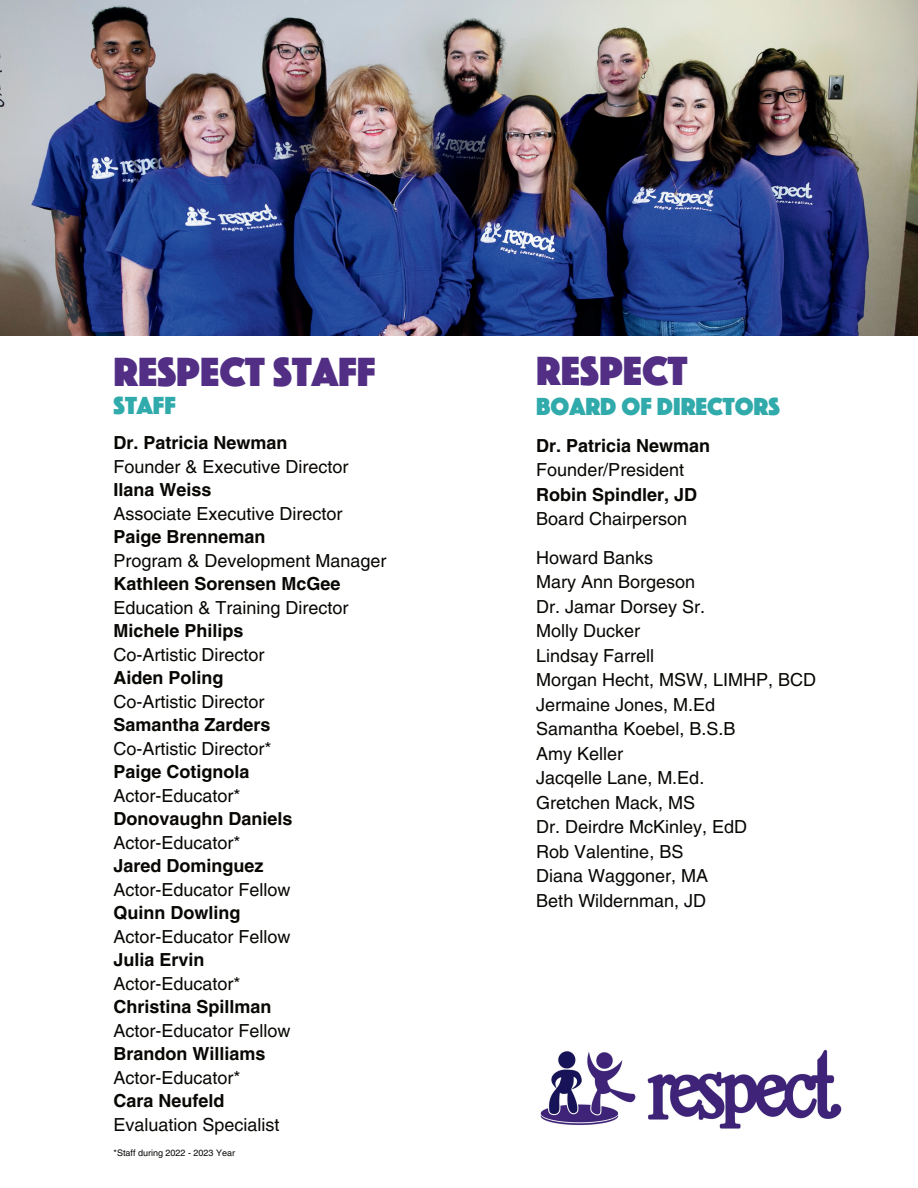
<style>
.page{position:relative;width:918px;height:1188px;background:#fff}
.page>*{position:absolute;margin:0;border:0;box-sizing:border-box;transform-origin:0 0}
.t1{font:42px "Phosphate Pro Solid";color:#522f84}
.t2{font:25.5px "Phosphate Pro Solid";color:#31aaab}
.t3{font:18px/24.5px "Helvetica LT Pro";color:#080704}
.t4{font:700 18px "Helvetica LT Pro";color:#080704}
.t5{font:9px "Helvetica LT Pro";color:#080704}
</style>
<div class="page">
<img style="left:0;top:0;width:918px;height:335px">
<img style="left:540px;top:1050px;width:302px;height:79px">
<h1 class="t1" style="left:114px;top:342px;width:264px">RESPECT STAFF</h1>
<h2 class="t2" style="left:114px;top:387px;width:64px">STAFF</h2>
<p class="t4" style="left:114px;top:432px;width:175px">Dr. Patricia Newman</p>
<p class="t3" style="left:114px;top:454px;width:236px">Founder &amp; Executive Director</p>
<p class="t4" style="left:114px;top:479px;width:100px">Ilana Weiss</p>
<p class="t3" style="left:114px;top:501px;width:230px">Associate Executive Director</p>
<p class="t4" style="left:114px;top:526px;width:153px">Paige Brenneman</p>
<p class="t3" style="left:114px;top:548px;width:274px">Program &amp; Development Manager</p>
<p class="t4" style="left:114px;top:573px;width:228px">Kathleen Sorensen McGee</p>
<p class="t3" style="left:114px;top:595px;width:236px">Education &amp; Training Director</p>
<p class="t4" style="left:114px;top:620px;width:132px">Michele Philips</p>
<p class="t3" style="left:114px;top:642px;width:152px">Co-Artistic Director</p>
<p class="t4" style="left:114px;top:667px;width:111px">Aiden Poling</p>
<p class="t3" style="left:114px;top:689px;width:152px">Co-Artistic Director</p>
<p class="t4" style="left:114px;top:714px;width:158px">Samantha Zarders</p>
<p class="t3" style="left:114px;top:736px;width:159px">Co-Artistic Director*</p>
<p class="t4" style="left:114px;top:761px;width:137px">Paige Cotignola</p>
<p class="t3" style="left:114px;top:783px;width:128px">Actor-Educator*</p>
<p class="t4" style="left:114px;top:808px;width:180px">Donovaughn Daniels</p>
<p class="t3" style="left:114px;top:830px;width:128px">Actor-Educator*</p>
<p class="t4" style="left:114px;top:855px;width:151px">Jared Dominguez</p>
<p class="t3" style="left:114px;top:877px;width:178px">Actor-Educator Fellow</p>
<p class="t4" style="left:114px;top:902px;width:128px">Quinn Dowling</p>
<p class="t3" style="left:114px;top:924px;width:178px">Actor-Educator Fellow</p>
<p class="t4" style="left:114px;top:949px;width:93px">Julia Ervin</p>
<p class="t3" style="left:114px;top:971px;width:128px">Actor-Educator*</p>
<p class="t4" style="left:114px;top:996px;width:159px">Christina Spillman</p>
<p class="t3" style="left:114px;top:1018px;width:178px">Actor-Educator Fellow</p>
<p class="t4" style="left:114px;top:1043px;width:153px">Brandon Williams</p>
<p class="t3" style="left:114px;top:1065px;width:128px">Actor-Educator*</p>
<p class="t4" style="left:114px;top:1090px;width:112px">Cara Neufeld</p>
<p class="t3" style="left:114px;top:1112px;width:168px">Evaluation Specialist</p>
<p class="t5" style="left:114px;top:1147px;width:123px">*Staff during 2022 - 2023 Year</p>
<h1 class="t1" style="left:536px;top:341px;width:153px">RESPECT</h1>
<h2 class="t2" style="left:536px;top:388px;width:245px">BOARD OF DIRECTORS</h2>
<p class="t4" style="left:536px;top:434px;width:175px">Dr. Patricia Newman</p>
<p class="t3" style="left:536px;top:457px;width:150px">Founder/President</p>
<p class="t4" style="left:536px;top:483px;width:162px">Robin Spindler, JD</p>
<p class="t3" style="left:536px;top:499px;width:152px;line-height:38.5px">Board Chairperson<br>Howard Banks</p>
<p class="t3" style="left:536px;top:569px;width:281px">Mary Ann Borgeson<br>Dr. Jamar Dorsey Sr.<br>Molly Ducker<br>Lindsay Farrell<br>Morgan Hecht, MSW, LIMHP, BCD<br>Jermaine Jones, M.Ed<br>Samantha Koebel, B.S.B<br>Amy Keller<br>Jacqelle Lane, M.Ed.<br>Gretchen Mack, MS<br>Dr. Deirdre McKinley, EdD<br>Rob Valentine, BS<br>Diana Waggoner, MA<br>Beth Wildernman, JD</p>
</div>
